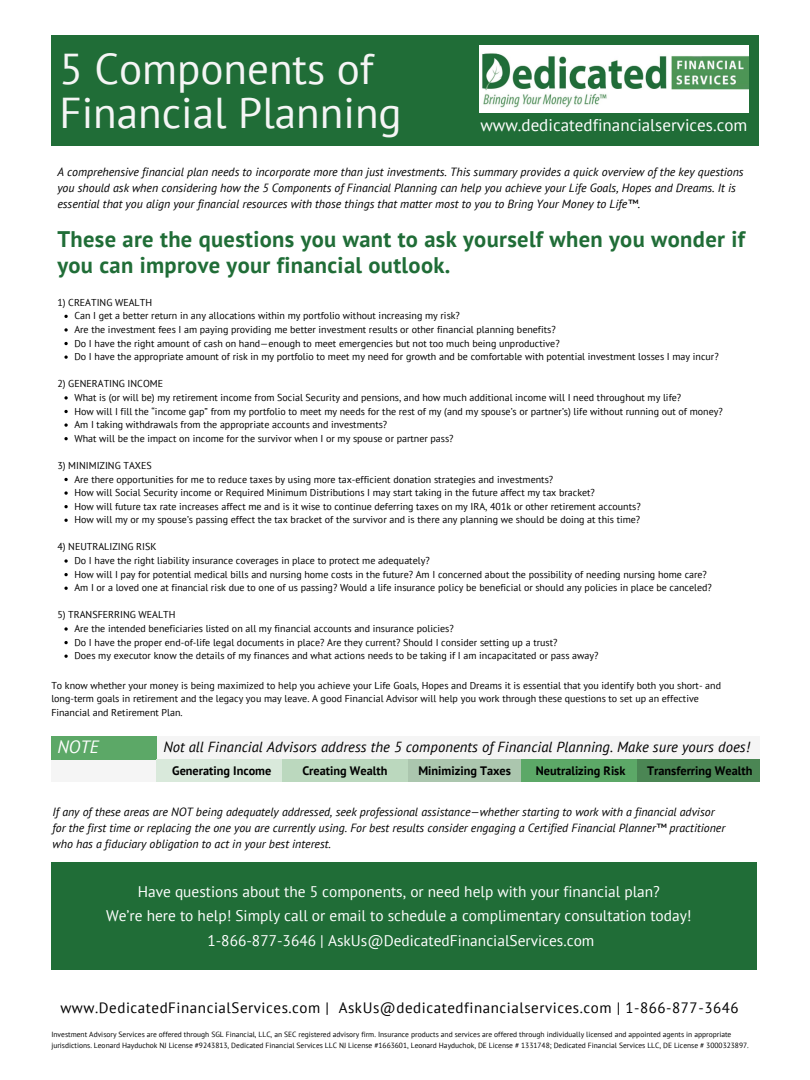
<style>
.page{position:relative;width:810px;height:1080px;background:#fff}
.page>*{position:absolute;margin:0;border:0;box-sizing:border-box;transform-origin:0 0}
.t1{font:43.12px/43.6px "PT Sans";color:#f5f5f5}
.t2{font:700 22.5px/25.8px "PT Sans";letter-spacing:.015em;color:#206d37}
.t3{font:italic 17.75px "PT Sans";color:#fff}
.t4{font:17px "PT Sans";color:#fff}
.t5{font:15.38px/24.4px "PT Sans";color:#fff;text-align:center}
.t6{font:15px "PT Sans";letter-spacing:.035em;color:#000}
.t7{font:italic 14.62px "PT Sans";letter-spacing:.005em;color:#000}
.t8{font:700 12.25px "PT Sans";color:#000}
.t9{font:italic 11.88px/16.4px "PT Sans";color:#000}
.t10{font:10px/13.6px "PT Sans";color:#000}
.t11{font:7.5px/10.3px "PT Sans";color:#000}
</style>
<div class="page">
<div style="left:51px;top:35px;width:708px;height:110px;background:#206d37"></div>
<img style="left:480px;top:45px;width:268px;height:67px">
<svg style="left:64px;top:315px;width:4px;height:3px"></svg>
<svg style="left:64px;top:328px;width:4px;height:4px"></svg>
<svg style="left:64px;top:342px;width:4px;height:3px"></svg>
<svg style="left:64px;top:355px;width:4px;height:4px"></svg>
<svg style="left:64px;top:396px;width:4px;height:4px"></svg>
<svg style="left:64px;top:410px;width:4px;height:3px"></svg>
<svg style="left:64px;top:423px;width:4px;height:4px"></svg>
<svg style="left:64px;top:437px;width:4px;height:3px"></svg>
<svg style="left:64px;top:478px;width:4px;height:3px"></svg>
<svg style="left:64px;top:491px;width:4px;height:4px"></svg>
<svg style="left:64px;top:505px;width:4px;height:3px"></svg>
<svg style="left:64px;top:519px;width:4px;height:3px"></svg>
<svg style="left:64px;top:559px;width:4px;height:4px"></svg>
<svg style="left:64px;top:573px;width:4px;height:3px"></svg>
<svg style="left:64px;top:587px;width:4px;height:3px"></svg>
<svg style="left:64px;top:627px;width:4px;height:4px"></svg>
<svg style="left:64px;top:641px;width:4px;height:3px"></svg>
<svg style="left:64px;top:655px;width:4px;height:3px"></svg>
<div style="left:51px;top:736px;width:709px;height:46px;background:#f5f5f5"></div>
<div style="left:51px;top:736px;width:105px;height:23px;background:#5ca867"></div>
<div style="left:156px;top:759px;width:126px;height:23px;background:#d9e9db"></div>
<div style="left:282px;top:759px;width:126px;height:23px;background:#bbd8be"></div>
<div style="left:408px;top:759px;width:113px;height:23px;background:#abc6ae"></div>
<div style="left:521px;top:759px;width:116px;height:23px;background:#5ca867"></div>
<div style="left:637px;top:759px;width:123px;height:23px;background:#4b8654"></div>
<div style="left:51px;top:862px;width:706px;height:108px;background:#206d37"></div>
<p class="t1" style="left:59px;top:46px;width:344px">5 Components of<br>Financial Planning</p>
<p class="t4" style="left:480px;top:114px;width:268px">www.dedicatedfinancialservices.com</p>
<p class="t9" style="left:57px;top:163px;width:688px">A comprehensive financial plan needs to incorporate more than just investments. This summary provides a quick overview of the key questions you should ask when considering how the 5 Components of Financial Planning can help you achieve your Life Goals, Hopes and Dreams. It is essential that you align your financial resources with those things that matter most to you to Bring Your Money to Life™.</p>
<p class="t2" style="left:57px;top:226px;width:689px">These are the questions you want to ask yourself when you wonder if you can improve your financial outlook.</p>
<h1 class="t10" style="left:57px;top:295px;width:96px">1) CREATING WEALTH</h1>
<p class="t10" style="left:74px;top:309px;width:387px">Can I get a better return in any allocations within my portfolio without increasing my risk?</p>
<h4 class="t10" style="left:74px;top:322px;width:483px">Are the investment fees I am paying providing me better investment results or other financial planning benefits?</h4>
<p class="t10" style="left:74px;top:336px;width:487px">Do I have the right amount of cash on hand—enough to meet emergencies but not too much being unproductive?</p>
<h2 class="t10" style="left:74px;top:350px;width:646px">Do I have the appropriate amount of risk in my portfolio to meet my need for growth and be comfortable with potential investment losses I may incur?</h2>
<p class="t10" style="left:57px;top:377px;width:107px">2) GENERATING INCOME</p>
<p class="t10" style="left:74px;top:390px;width:608px">What is (or will be) my retirement income from Social Security and pensions, and how much additional income will I need throughout my life?</p>
<p class="t10" style="left:74px;top:404px;width:650px">How will I fill the “income gap” from my portfolio to meet my needs for the rest of my (and my spouse’s or partner’s) life without running out of money?</p>
<p class="t10" style="left:74px;top:418px;width:314px">Am I taking withdrawals from the appropriate accounts and investments?</p>
<p class="t10" style="left:74px;top:431px;width:381px">What will be the impact on income for the survivor when I or my spouse or partner pass?</p>
<p class="t10" style="left:57px;top:458px;width:96px">3) MINIMIZING TAXES</p>
<p class="t10" style="left:74px;top:472px;width:480px">Are there opportunities for me to reduce taxes by using more tax-efficient donation strategies and investments?</p>
<p class="t10" style="left:74px;top:486px;width:522px">How will Social Security income or Required Minimum Distributions I may start taking in the future affect my tax bracket?</p>
<p class="t10" style="left:74px;top:499px;width:568px">How will future tax rate increases affect me and is it wise to continue deferring taxes on my IRA, 401k or other retirement accounts?</p>
<p class="t10" style="left:74px;top:513px;width:567px">How will my or my spouse’s passing effect the tax bracket of the survivor and is there any planning we should be doing at this time?</p>
<p class="t10" style="left:57px;top:540px;width:101px">4) NEUTRALIZING RISK</p>
<p class="t10" style="left:74px;top:554px;width:357px">Do I have the right liability insurance coverages in place to protect me adequately?</p>
<p class="t10" style="left:74px;top:567px;width:634px">How will I pay for potential medical bills and nursing home costs in the future? Am I concerned about the possibility of needing nursing home care?</p>
<p class="t10" style="left:74px;top:581px;width:639px">Am I or a loved one at financial risk due to one of us passing? Would a life insurance policy be beneficial or should any policies in place be canceled?</p>
<p class="t10" style="left:57px;top:608px;width:120px">5) TRANSFERRING WEALTH</p>
<p class="t10" style="left:74px;top:622px;width:381px">Are the intended beneficiaries listed on all my financial accounts and insurance policies?</p>
<p class="t10" style="left:74px;top:635px;width:485px">Do I have the proper end-of-life legal documents in place? Are they current? Should I consider setting up a trust?</p>
<p class="t10" style="left:74px;top:649px;width:526px">Does my executor know the details of my finances and what actions needs to be taking if I am incapacitated or pass away?</p>
<p class="t10" style="left:51px;top:678px;width:671px">To know whether your money is being maximized to help you achieve your Life Goals, Hopes and Dreams it is essential that you identify both you short- and long-term goals in retirement and the legacy you may leave. A good Financial Advisor will help you work through these questions to set up an effective<br>Financial and Retirement Plan.</p>
<p class="t3" style="left:57px;top:735px;width:43px">NOTE</p>
<h6 class="t7" style="left:163px;top:737px;width:588px">Not all Financial Advisors address the 5 components of Financial Planning. Make sure yours does!</h6>
<h5 class="t8" style="left:172px;top:762px;width:101px">Generating Income</h5>
<h5 class="t8" style="left:302px;top:762px;width:86px">Creating Wealth</h5>
<h5 class="t8" style="left:418px;top:762px;width:94px">Minimizing Taxes</h5>
<h5 class="t8" style="left:536px;top:762px;width:91px">Neutralizing Risk</h5>
<h5 class="t8" style="left:647px;top:762px;width:107px">Transferring Wealth</h5>
<h3 class="t9" style="left:53px;top:803px;width:674px">If any of these areas are NOT being adequately addressed, seek professional assistance—whether starting to work with a financial advisor for the first time or replacing the one you are currently using. For best results consider engaging a Certified Financial Planner™ practitioner who has a fiduciary obligation to act in your best interest.</h3>
<p class="t5" style="left:106px;top:879px;width:587px">Have questions about the 5 components, or need help with your financial plan?<br>We’re here to help! Simply call or email to schedule a complimentary consultation today!<br>1-866-877-3646 | AskUs@DedicatedFinancialServices.com</p>
<h5 class="t6" style="left:60px;top:998px;width:680px">www.DedicatedFinancialServices.com | AskUs@dedicatedfinancialservices.com | 1-866-877-3646</h5>
<p class="t11" style="left:51px;top:1029px;width:699px">Investment Advisory Services are offered through SGL Financial, LLC, an SEC registered advisory firm. Insurance products and services are offered through individually licensed and appointed agents in appropriate jurisdictions. Leonard Hayduchok NJ License #9243813, Dedicated Financial Services LLC NJ License #1663601, Leonard Hayduchok, DE License # 1331748; Dedicated Financial Services LLC, DE License # 3000323897.</p>
</div>
